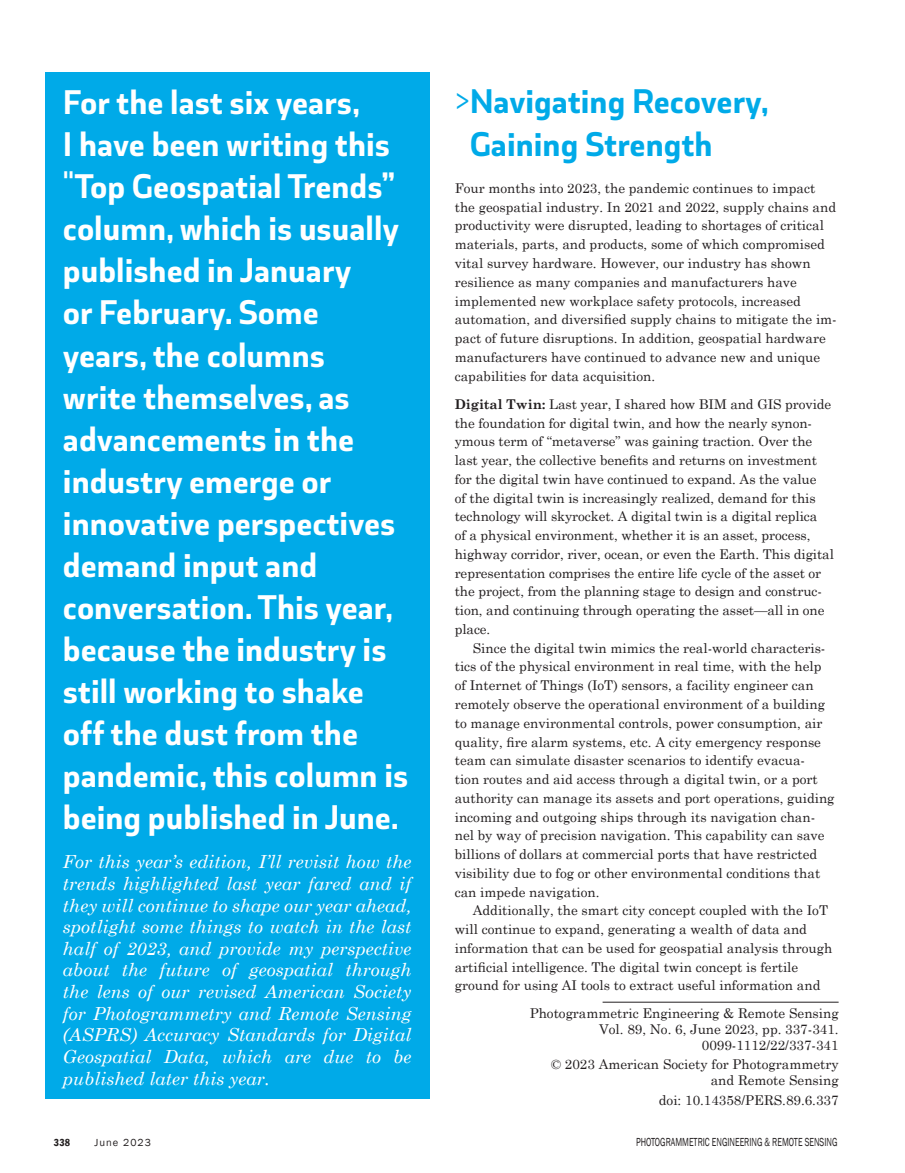
<style>
.page{position:relative;width:905px;height:1173px;background:#fff}
.page>*{position:absolute;margin:0;border:0;box-sizing:border-box;transform-origin:0 0}
.t1{font:700 36px/42px "Coversans";color:#fff}
.t2{font:700 36px/43.2px "Coversans";color:#00aae8}
.t3{font:italic 18px/21.6px "Century Schoolbook";color:#fff;text-align:justify}
.t4{font:13.5px/18.8px "Century Schoolbook";color:#231f20}
.t5{font:12px "Franklin Gothic";color:#231f20;scale:.7 1}
.t6{font:10.5px "Franklin Gothic";letter-spacing:.1em;color:#231f20}
.t7{font:600 condensed 10.5px "Franklin Gothic";color:#231f20}
.s1{font-weight:400}
.s2{font-weight:700}
</style>
<div class="page">
<hr style="left:602px;top:1001px;width:236px;height:1px;background:#231f20">
<div style="left:45px;top:72px;width:384px;height:1026px;background:#00aae8"></div>
<p class="t1" style="left:63px;top:82px;width:346px">For the last six years,<br>I have been writing this "Top Geospatial Trends” column, which is usually published in January<br>or February. Some years, the columns<br>write themselves, as advancements in the industry emerge or innovative perspectives demand input and conversation. This year, because the industry is still working to shake off the dust from the pandemic, this column is being published in June.</p>
<p class="t3" style="left:63px;top:850px;width:350px">For this year’s edition, I’ll revisit how the trends highlighted last year fared and if they will continue to shape our year ahead, spotlight some things to watch in the last half of 2023, and provide my perspective about the future of geospatial through the lens of our revised American Society for Photogrammetry and Remote Sensing (ASPRS) Accuracy Standards for Digital Geospatial Data, which are due to be published later this year.</p>
<h1 class="t2" style="left:469px;top:80px;width:301px;text-indent:-15px"><span class="s1">&gt;</span>Navigating Recovery,<br>Gaining Strength</h1>
<p class="t4" style="left:454px;top:177px;width:383px">Four months into 2023, the pandemic continues to impact the geospatial industry. In 2021 and 2022, supply chains and productivity were disrupted, leading to shortages of critical materials, parts, and products, some of which compromised vital survey hardware. However, our industry has shown resilience as many companies and manufacturers have implemented new workplace safety protocols, increased automation, and diversified supply chains to mitigate the im&shy;pact of future disruptions. In addition, geospatial hardware manufacturers have continued to advance new and unique capabilities for data acquisition.</p>
<p class="t4" style="left:454px;top:393px;width:380px"><span class="s2">Digital Twin:</span> Last year, I shared how BIM and GIS provide the foundation for digital twin, and how the nearly synon&shy;ymous term of “metaverse” was gaining traction. Over the last year, the collective benefits and returns on investment for the digital twin have continued to expand. As the value<br>of the digital twin is increasingly realized, demand for this technology will skyrocket. A digital twin is a digital replica<br>of a physical environment, whether it is an asset, process, highway corridor, river, ocean, or even the Earth. This digital representation comprises the entire life cycle of the asset or the project, from the planning stage to design and construc&shy;tion, and continuing through operating the asset—all in one place.</p>
<p class="t4" style="left:454px;top:637px;width:381px;text-indent:18px">Since the digital twin mimics the real-world characteris&shy;tics of the physical environment in real time, with the help of Internet of Things (IoT) sensors, a facility engineer can remotely observe the operational environment of a building to manage environmental controls, power consumption, air quality, fire alarm systems, etc. A city emergency response team can simulate disaster scenarios to identify evacua-<br>tion routes and aid access through a digital twin, or a port authority can manage its assets and port operations, guiding incoming and outgoing ships through its navigation chan&shy;nel by way of precision navigation. This capability can save billions of dollars at commercial ports that have restricted visibility due to fog or other environmental conditions that can impede navigation.</p>
<p class="t4" style="left:454px;top:899px;width:379px;text-indent:18px">Additionally, the smart city concept coupled with the IoT will continue to expand, generating a wealth of data and information that can be used for geospatial analysis through artificial intelligence. The digital twin concept is fertile ground for using AI tools to extract useful information and</p>
<p class="t4" style="left:529px;top:1003px;width:310px;line-height:16.2px;text-align:right">Photogrammetric Engineering &amp; Remote Sensing<br>Vol. 89, No. 6, June 2023, pp. 337-341.<br>0099-1112/22/337-341</p>
<p class="t4" style="left:551px;top:1054px;width:289px;line-height:16.2px;text-align:right">© 2023 American Society for Photogrammetry and Remote Sensing</p>
<p class="t4" style="left:658px;top:1088px;width:181px">doi: 10.14358/PERS.89.6.337</p>
<p class="t7" style="left:54px;top:1135px;width:18px">338</p>
<p class="t6" style="left:94px;top:1135px;width:58px">June 2023</p>
<p class="t5" style="left:636px;top:1134px;width:289px">PHOTOGRAMMETRIC ENGINEERING &amp; REMOTE SENSING</p>
</div>
